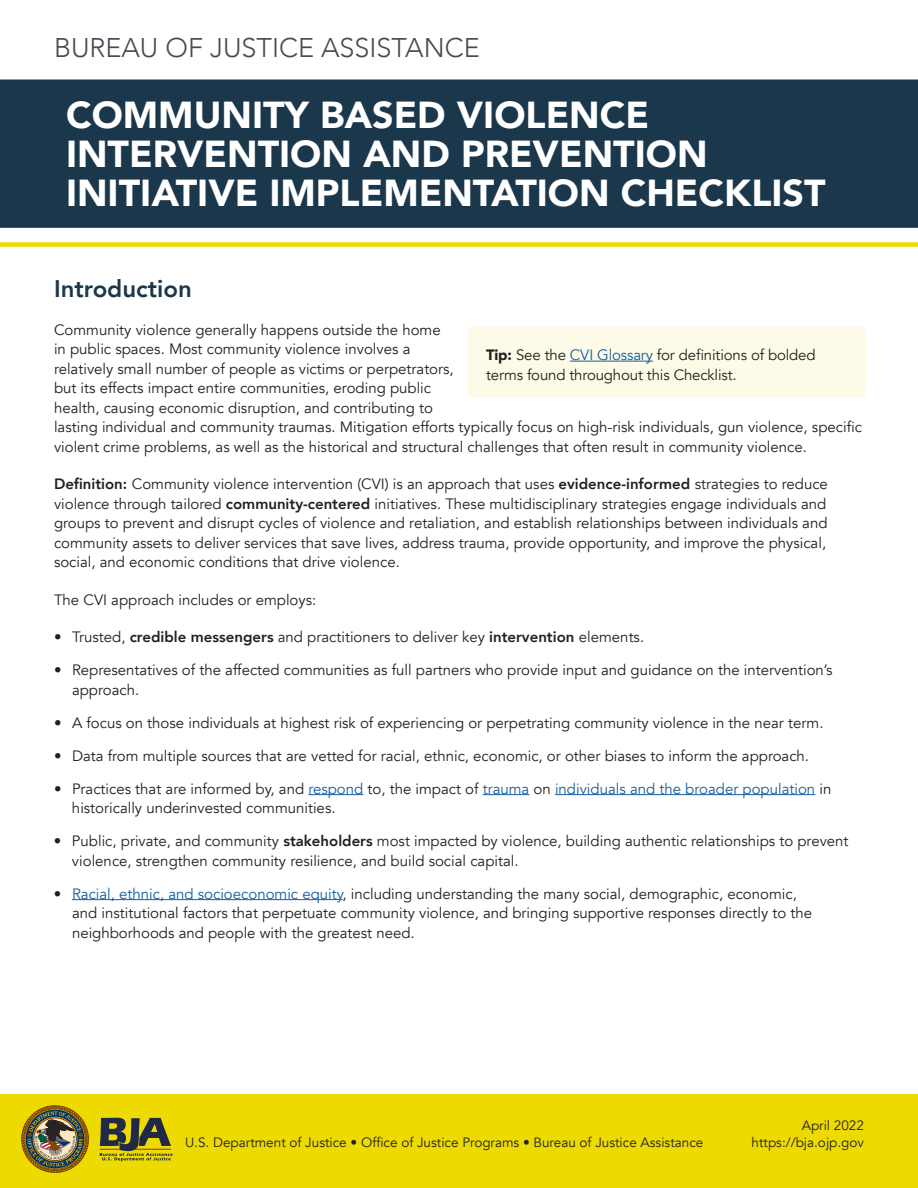
<style>
.page{position:relative;width:918px;height:1188px;background:#fff}
.page>*{position:absolute;margin:0;border:0;box-sizing:border-box;transform-origin:0 0}
.t1{font:900 37.5px/39px "Avenir";color:#fff}
.t2{font:300 27px "Avenir";color:#464b54}
.t3{font:800 24px "Avenir";color:#1a374b}
.t4{font:15px/19.5px "Avenir";color:#231f20}
.t5{font:13.5px "Avenir";color:#231f20}
.s1{font-weight:800}
.s2{color:#175d9e}
.s3{font-weight:900}
</style>
<div class="page">
<div style="left:0;top:79px;width:918px;height:149px;background:#1a374b"></div>
<hr style="left:308px;top:794px;width:55px;height:1px;background:#175d9e">
<hr style="left:483px;top:794px;width:46px;height:1px;background:#175d9e">
<hr style="left:555px;top:794px;width:260px;height:1px;background:#175d9e">
<hr style="left:72px;top:899px;width:271px;height:1px;background:#175d9e">
<div style="left:0;top:242px;width:918px;height:5px;background:#edda01"></div>
<div style="left:0;top:1094px;width:918px;height:94px;background:#edda01"></div>
<svg style="left:22px;top:1106px;width:67px;height:67px"></svg>
<svg style="left:100px;top:1118px;width:73px;height:43px"></svg>
<div style="left:468px;top:327px;width:396px;height:70px;background:#fdfae7"></div>
<hr style="left:570px;top:361px;width:83px;height:1px;background:#175d9e">
<h2 class="t2" style="left:54px;top:32px;width:427px">BUREAU OF JUSTICE ASSISTANCE</h2>
<h1 class="t1" style="left:66px;top:99px;width:761px">COMMUNITY BASED VIOLENCE<br>INTERVENTION AND PREVENTION<br>INITIATIVE IMPLEMENTATION CHECKLIST</h1>
<h3 class="t3" style="left:54px;top:279px;width:139px">Introduction</h3>
<p class="t4" style="left:54px;top:321px;width:810px">Community violence generally happens outside the home<br>in public spaces. Most community violence involves a<br>relatively small number of people as victims or perpetrators,<br>but its effects impact entire communities, eroding public<br>health, causing economic disruption, and contributing to<br>lasting individual and community traumas. Mitigation efforts typically focus on high-risk individuals, gun violence, specific violent crime problems, as well as the historical and structural challenges that often result in community violence.</p>
<p class="t4" style="left:54px;top:476px;width:775px;text-align:justify"><span class="s1">Definition:</span> Community violence intervention (CVI) is an approach that uses <span class="s1">evidence-informed</span> strategies to reduce violence through tailored <span class="s1">community-centered</span> initiatives. These multidisciplinary strategies engage individuals and groups to prevent and disrupt cycles of violence and retaliation, and establish relationships between individuals and community assets to deliver services that save lives, address trauma, provide opportunity, and improve the physical, social, and economic conditions that drive violence.</p>
<p class="t4" style="left:54px;top:591px;width:264px">The CVI approach includes or employs:</p>
<p class="t4" style="left:54px;top:629px;width:592px">• Trusted, <span class="s1">credible messengers</span> and practitioners to deliver key <span class="s1">intervention</span> elements.</p>
<p class="t4" style="left:72px;top:662px;width:762px;text-indent:-18px">• Representatives of the affected communities as full partners who provide input and guidance on the intervention’s approach.</p>
<p class="t4" style="left:54px;top:714px;width:771px">• A focus on those individuals at highest risk of experiencing or perpetrating community violence in the near term.</p>
<p class="t4" style="left:54px;top:747px;width:757px">• Data from multiple sources that are vetted for racial, ethnic, economic, or other biases to inform the approach.</p>
<p class="t4" style="left:72px;top:780px;width:761px;text-indent:-18px">• Practices that are informed by, and <span class="s2">respond</span> to, the impact of <span class="s2">trauma</span> on <span class="s2">individuals and the broader population</span> in historically underinvested communities.</p>
<p class="t4" style="left:72px;top:833px;width:778px;text-indent:-18px">• Public, private, and community <span class="s1">stakeholders</span> most impacted by violence, building authentic relationships to prevent violence, strengthen community resilience, and build social capital.</p>
<p class="t4" style="left:72px;top:885px;width:742px;text-indent:-18px">• <span class="s2">Racial, ethnic, and socioeconomic equity</span>, including understanding the many social, demographic, economic, and institutional factors that perpetuate community violence, and bringing supportive responses directly to the neighborhoods and people with the greatest need.</p>
<p class="t4" style="left:486px;top:347px;width:331px"><span class="s3">Tip:</span> See the <span class="s2">CVI Glossary</span> for definitions of bolded terms found throughout this Checklist.</p>
<p class="t5" style="left:802px;top:1120px;width:64px">April 2022</p>
<p class="t5" style="left:185px;top:1134px;width:520px">U.S. Department of Justice • Office of Justice Programs • Bureau of Justice Assistance</p>
<p class="t5" style="left:752px;top:1136px;width:114px">https://bja.ojp.gov</p>
</div>
